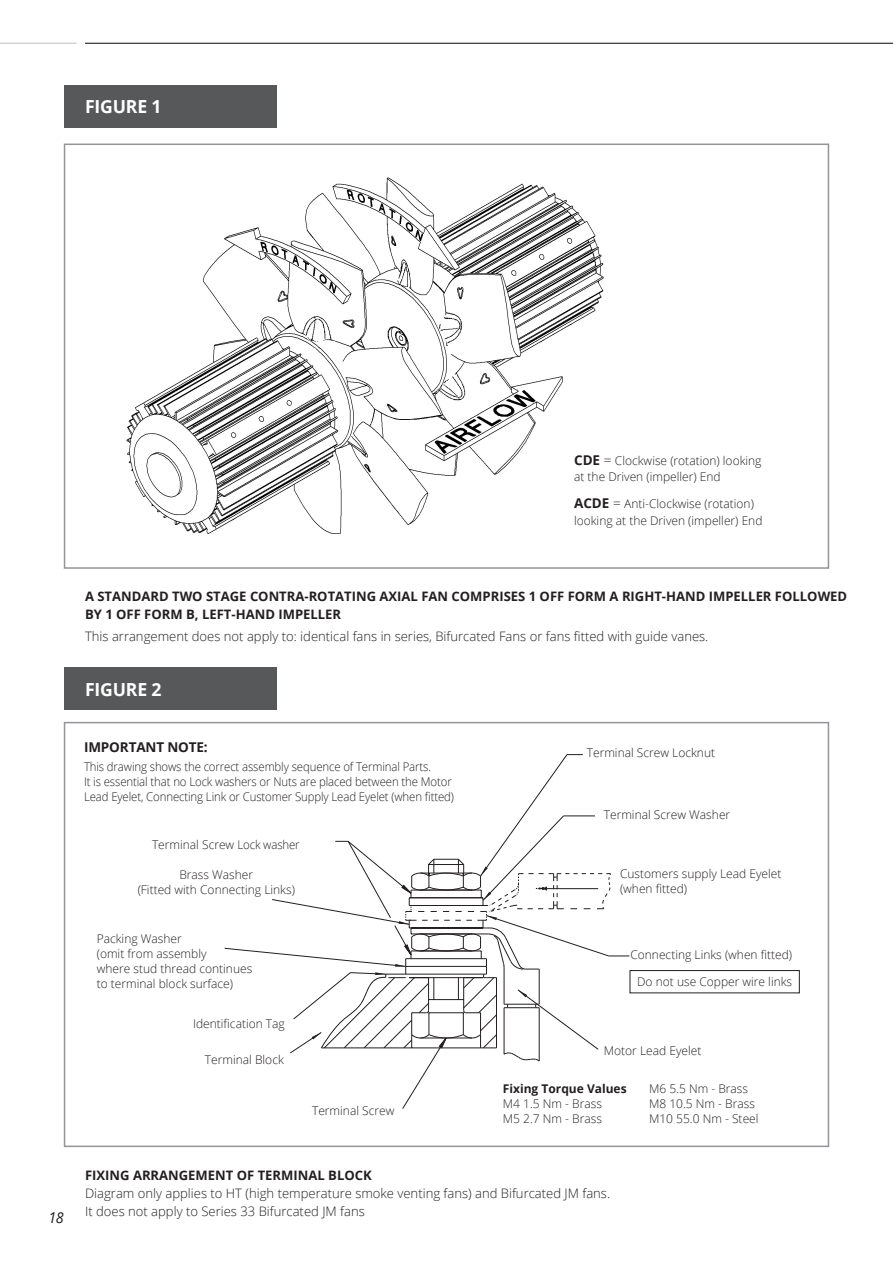
<style>
.page{position:relative;width:893px;height:1263px;background:#fff}
.page>*{position:absolute;margin:0;border:0;box-sizing:border-box;transform-origin:0 0}
.Table_Body_MED{font:700 18px "Open Sans";letter-spacing:-.01em;color:#fff}
.t1{font:italic 15px "Open Sans";color:#231f20;scale:.95 1}
.t2{font:700 13.5px "Open Sans";letter-spacing:-.01em;color:#231f20}
.t3{font:300 13.05px/18px "Open Sans";color:#231f20}
.t4{font:700 13.05px/18px "Open Sans";color:#231f20}
.t5{font:300 12px/15px "Open Sans";color:#231f20}
.t6{font:300 12px/15px "Open Sans";color:#231f20;scale:.95 1}
.t7{font:700 12px "Open Sans";color:#231f20}
.s1{font-weight:700;font-size:13.5px}
.s2{font-size:13.5px}
</style>
<div class="page">
<div style="left:64px;top:144px;width:765px;height:425px;border:2px solid #939598"></div>
<img style="left:126px;top:177px;width:478px;height:357px">
<div style="left:64px;top:722px;width:765px;height:425px;background:#fff;border:2px solid #939598"></div>
<svg style="left:224px;top:754px;width:405px;height:355px"></svg>
<hr style="left:545px;top:888px;width:53px;height:1px;background:#231f20">
<div style="left:630px;top:970px;width:170px;height:23px;border:1px solid #231f20"></div>
<div style="left:64px;top:85px;width:212px;height:43px;background:#57585a"></div>
<div style="left:64px;top:668px;width:212px;height:42px;background:#57585a"></div>
<hr style="left:0;top:43px;width:77px;height:1px;background:#d1d2d4">
<hr style="left:85px;top:43px;width:808px;height:1px;background:#231f20">
<p class="Table_Body_MED" style="left:85px;top:94px;width:78px">FIGURE 1</p>
<p class="t5" style="left:574px;top:452px;width:189px;line-height:16.5px"><span class="s1">CDE</span> <span class="s2">=</span> Clockwise (rotation) looking at the Driven (impeller) End</p>
<p class="t5" style="left:574px;top:495px;width:190px;line-height:16.5px"><span class="s1">ACDE</span> <span class="s2">=</span> Anti-Clockwise (rotation) looking at the Driven (impeller) End</p>
<p class="t1" style="left:48px;top:1208px;width:18px">18</p>
<p class="t4" style="left:85px;top:587px;width:764px">A STANDARD TWO STAGE CONTRA-ROTATING AXIAL FAN COMPRISES 1 OFF FORM A RIGHT-HAND IMPELLER FOLLOWED<br>BY 1 OFF FORM B, LEFT-HAND IMPELLER</p>
<p class="t3" style="left:85px;top:627px;width:625px">This arrangement does not apply to: identical fans in series, Bifurcated Fans or fans fitted with guide vanes.</p>
<p class="Table_Body_MED" style="left:85px;top:676px;width:78px">FIGURE 2</p>
<p class="t2" style="left:84px;top:737px;width:125px">IMPORTANT NOTE:</p>
<p class="t6" style="left:84px;top:759px;width:391px">This drawing shows the correct assembly sequence of Terminal Parts.<br>It is essential that no Lock washers or Nuts are placed between the Motor<br>Lead Eyelet, Connecting Link or Customer Supply Lead Eyelet (when fitted)</p>
<p class="t5" style="left:152px;top:837px;width:149px">Terminal Screw Lock washer</p>
<p class="t5" style="left:138px;top:866px;width:159px;text-align:center">Brass Washer<br>(Fitted with Connecting Links)</p>
<p class="t5" style="left:97px;top:931px;width:157px">Packing Washer<br>(omit from assembly<br>where stud thread continues to terminal block surface)</p>
<p class="t5" style="left:193px;top:1016px;width:93px">Identification Tag</p>
<p class="t5" style="left:205px;top:1051px;width:80px">Terminal Block</p>
<p class="t5" style="left:312px;top:1103px;width:84px">Terminal Screw</p>
<p class="t5" style="left:587px;top:744px;width:130px">Terminal Screw Locknut</p>
<p class="t5" style="left:604px;top:807px;width:128px">Terminal Screw Washer</p>
<p class="t5" style="left:620px;top:865px;width:163px">Customers supply Lead Eyelet (when fitted)</p>
<p class="t5" style="left:630px;top:946px;width:163px">Connecting Links (when fitted)</p>
<p class="t5" style="left:637px;top:974px;width:157px">Do not use Copper wire links</p>
<p class="t5" style="left:604px;top:1043px;width:99px">Motor Lead Eyelet</p>
<p class="t7" style="left:503px;top:1080px;width:125px">Fixing Torque Values</p>
<p class="t5" style="left:503px;top:1095px;width:101px">M4 1.5 Nm - Brass<br>M5 2.7 Nm - Brass</p>
<p class="t5" style="left:649px;top:1080px;width:111px">M6 5.5 Nm - Brass<br>M8 10.5 Nm - Brass<br>M10 55.0 Nm - Steel</p>
<p class="t4" style="left:85px;top:1165px;width:288px">FIXING ARRANGEMENT OF TERMINAL BLOCK</p>
<p class="t3" style="left:85px;top:1183px;width:527px">Diagram only applies to HT (high temperature smoke venting fans) and Bifurcated JM fans.<br>It does not apply to Series 33 Bifurcated JM fans</p>
</div>
